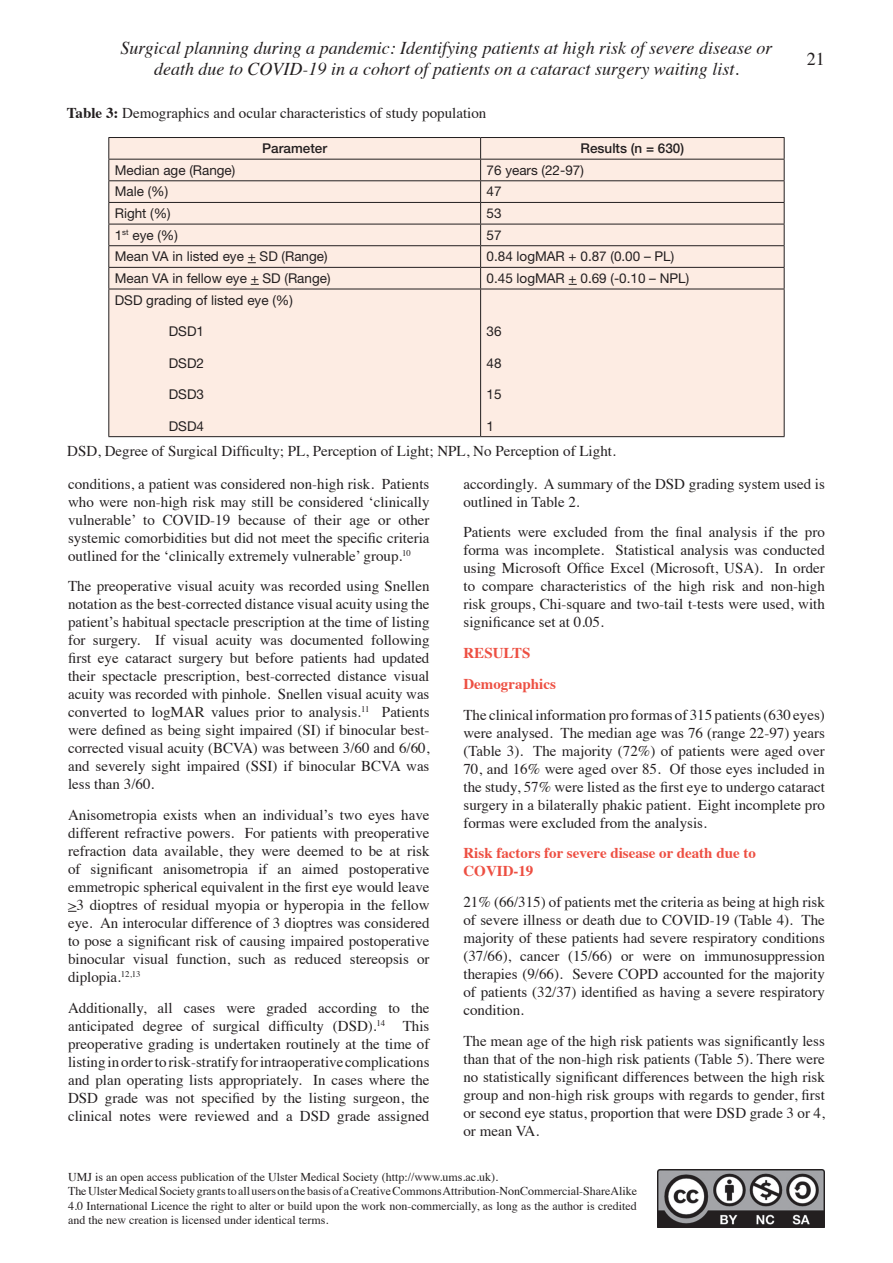
<style>
.page{position:relative;width:893px;height:1263px;background:#fff}
.page>*{position:absolute;margin:0;border:0;box-sizing:border-box;transform-origin:0 0}
.t1{font:italic 18px/21px "Times";color:#231f20;text-align:center}
.t2{font:18px "Times";color:#231f20}
.t3{font:15px/18px "Times";color:#231f20;text-align:justify}
.t4{font:700 15px/30.8px "Times";color:#ed4f42}
.t5{font:13.5px "Helvetica Neue LT Std";color:#231f20}
.t6{font:500 13.5px "Helvetica Neue LT Std";color:#231f20}
.t7{font:12px/14.4px "Times";color:#231f20}
.s1{font-weight:700}
</style>
<div class="page">
<img style="left:658px;top:1169px;width:167px;height:59px">
<div style="left:109px;top:138px;width:675px;height:298px;background:#fdece3"></div>
<hr style="left:108px;top:137px;width:373px;height:1px;background:#231f20">
<hr style="left:481px;top:137px;width:303px;height:1px;background:#231f20">
<hr style="left:108px;top:159px;width:373px;height:1px;background:#231f20">
<hr style="left:481px;top:159px;width:303px;height:1px;background:#231f20">
<hr style="left:108px;top:180px;width:373px;height:1px;background:#231f20">
<hr style="left:481px;top:180px;width:303px;height:1px;background:#231f20">
<hr style="left:108px;top:202px;width:373px;height:1px;background:#231f20">
<hr style="left:481px;top:202px;width:303px;height:1px;background:#231f20">
<hr style="left:108px;top:224px;width:373px;height:1px;background:#231f20">
<hr style="left:481px;top:224px;width:303px;height:1px;background:#231f20">
<hr style="left:108px;top:245px;width:373px;height:1px;background:#231f20">
<hr style="left:481px;top:245px;width:303px;height:1px;background:#231f20">
<hr style="left:108px;top:267px;width:373px;height:1px;background:#231f20">
<svg style="left:108px;top:138px;width:1px;height:151px"></svg>
<hr style="left:481px;top:267px;width:303px;height:1px;background:#231f20">
<svg style="left:480px;top:138px;width:1px;height:151px"></svg>
<svg style="left:784px;top:138px;width:1px;height:151px"></svg>
<hr style="left:108px;top:289px;width:373px;height:1px;background:#231f20">
<hr style="left:108px;top:289px;width:1px;height:147px;background:#231f20">
<hr style="left:481px;top:289px;width:303px;height:1px;background:#231f20">
<hr style="left:480px;top:289px;width:1px;height:147px;background:#231f20">
<hr style="left:784px;top:289px;width:1px;height:147px;background:#231f20">
<hr style="left:108px;top:436px;width:373px;height:1px;background:#231f20">
<hr style="left:481px;top:436px;width:303px;height:1px;background:#231f20">
<p class="t1" style="left:120px;top:36px;width:654px">Surgical planning during a pandemic: Identifying patients at high risk of severe disease or death due to COVID-19 in a cohort of patients on a cataract surgery waiting list.</p>
<p class="t2" style="left:807px;top:42px;width:19px">21</p>
<p class="t3" style="left:67px;top:102px;width:421px"><span class="s1">Table 3:</span> Demographics and ocular characteristics of study population</p>
<p class="t6" style="left:262px;top:140px;width:66px">Parameter</p>
<p class="t6" style="left:581px;top:140px;width:105px">Results (n = 630)</p>
<p class="t5" style="left:115px;top:162px;width:122px">Median age (Range)</p>
<p class="t5" style="left:487px;top:162px;width:99px">76 years (22-97)</p>
<p class="t5" style="left:115px;top:184px;width:55px">Male (%)</p>
<p class="t5" style="left:487px;top:184px;width:17px">47</p>
<p class="t5" style="left:115px;top:205px;width:57px">Right (%)</p>
<p class="t5" style="left:487px;top:205px;width:17px">53</p>
<p class="t5" style="left:115px;top:227px;width:65px">1<sup>st</sup> eye (%)</p>
<p class="t5" style="left:487px;top:227px;width:17px">57</p>
<p class="t5" style="left:115px;top:248px;width:214px">Mean VA in listed eye + SD (Range)</p>
<p class="t5" style="left:487px;top:248px;width:189px">0.84 logMAR + 0.87 (0.00 – PL)</p>
<p class="t5" style="left:115px;top:270px;width:217px">Mean VA in fellow eye + SD (Range)</p>
<p class="t5" style="left:487px;top:270px;width:204px">0.45 logMAR + 0.69 (-0.10 – NPL)</p>
<p class="t5" style="left:115px;top:292px;width:180px">DSD grading of listed eye (%)</p>
<p class="t5" style="left:169px;top:323px;width:37px">DSD1</p>
<p class="t5" style="left:169px;top:355px;width:37px">DSD2</p>
<p class="t5" style="left:169px;top:386px;width:37px">DSD3</p>
<p class="t5" style="left:169px;top:418px;width:37px">DSD4</p>
<p class="t5" style="left:487px;top:323px;width:17px">36</p>
<p class="t5" style="left:487px;top:355px;width:17px">48</p>
<p class="t5" style="left:487px;top:386px;width:17px">15</p>
<p class="t5" style="left:487px;top:418px;width:9px">1</p>
<p class="t3" style="left:67px;top:441px;width:550px">DSD, Degree of Surgical Difficulty; PL, Perception of Light; NPL, No Perception of Light.</p>
<p class="t3" style="left:68px;top:473px;width:363px">conditions, a patient was considered non-high risk. Patients who were non-high risk may still be considered ‘clinically vulnerable’ to COVID-19 because of their age or other systemic comorbidities but did not meet the specific criteria outlined for the ‘clinically extremely vulnerable’ group.<sup>10</sup></p>
<p class="t3" style="left:68px;top:576px;width:363px">The preoperative visual acuity was recorded using Snellen notation as the best-corrected distance visual acuity using the patient’s habitual spectacle prescription at the time of listing for surgery. If visual acuity was documented following first eye cataract surgery but before patients had updated their spectacle prescription, best-corrected distance visual acuity was recorded with pinhole. Snellen visual acuity was converted to logMAR values prior to analysis.<sup>11</sup> Patients were defined as being sight impaired (SI) if binocular best&shy;corrected visual acuity (BCVA) was between 3/60 and 6/60, and severely sight impaired (SSI) if binocular BCVA was less than 3/60.</p>
<p class="t3" style="left:68px;top:805px;width:363px">Anisometropia exists when an individual’s two eyes have different refractive powers. For patients with preoperative refraction data available, they were deemed to be at risk of significant anisometropia if an aimed postoperative emmetropic spherical equivalent in the first eye would leave &gt;3 dioptres of residual myopia or hyperopia in the fellow eye. An interocular difference of 3 dioptres was considered to pose a significant risk of causing impaired postoperative binocular visual function, such as reduced stereopsis or diplopia.<sup>12,13</sup></p>
<p class="t3" style="left:68px;top:997px;width:363px">Additionally, all cases were graded according to the anticipated degree of surgical difficulty (DSD).<sup>14</sup> This preoperative grading is undertaken routinely at the time of listing in order to risk-stratify for intraoperative complications and plan operating lists appropriately. In cases where the DSD grade was not specified by the listing surgeon, the clinical notes were reviewed and a DSD grade assigned</p>
<p class="t3" style="left:463px;top:473px;width:363px">accordingly. A summary of the DSD grading system used is outlined in Table 2.</p>
<p class="t3" style="left:463px;top:522px;width:363px">Patients were excluded from the final analysis if the pro forma was incomplete. Statistical analysis was conducted using Microsoft Office Excel (Microsoft, USA). In order to compare characteristics of the high risk and non-high risk groups, Chi-square and two-tail t-tests were used, with significance set at 0.05.</p>
<p class="t4" style="left:463px;top:636px;width:94px">RESULTS<br>Demographics</p>
<p class="t3" style="left:463px;top:704px;width:363px">The clinical information pro formas of 315 patients (630 eyes) were analysed. The median age was 76 (range 22-97) years (Table 3). The majority (72%) of patients were aged over 70, and 16% were aged over 85. Of those eyes included in the study, 57% were listed as the first eye to undergo cataract surgery in a bilaterally phakic patient. Eight incomplete pro formas were excluded from the analysis.</p>
<p class="t4" style="left:463px;top:843px;width:294px;line-height:18px">Risk factors for severe disease or death due to<br>COVID-19</p>
<p class="t3" style="left:463px;top:892px;width:363px">21% (66/315) of patients met the criteria as being at high risk of severe illness or death due to COVID-19 (Table 4). The majority of these patients had severe respiratory conditions (37/66), cancer (15/66) or were on immunosuppression therapies (9/66). Severe COPD accounted for the majority of patients (32/37) identified as having a severe respiratory condition.</p>
<p class="t3" style="left:463px;top:1030px;width:363px">The mean age of the high risk patients was significantly less than that of the non-high risk patients (Table 5). There were no statistically significant differences between the high risk group and non-high risk groups with regards to gender, first or second eye status, proportion that were DSD grade 3 or 4, or mean VA.</p>
<p class="t7" style="left:68px;top:1168px;width:570px">UMJ is an open access publication of the Ulster Medical Society (http://www.ums.ac.uk).<br>The Ulster Medical Society grants to all users on the basis of a Creative Commons Attribution-NonCommercial-ShareAlike 4.0 International Licence the right to alter or build upon the work non-commercially, as long as the author is credited and the new creation is licensed under identical terms.</p>
</div>
